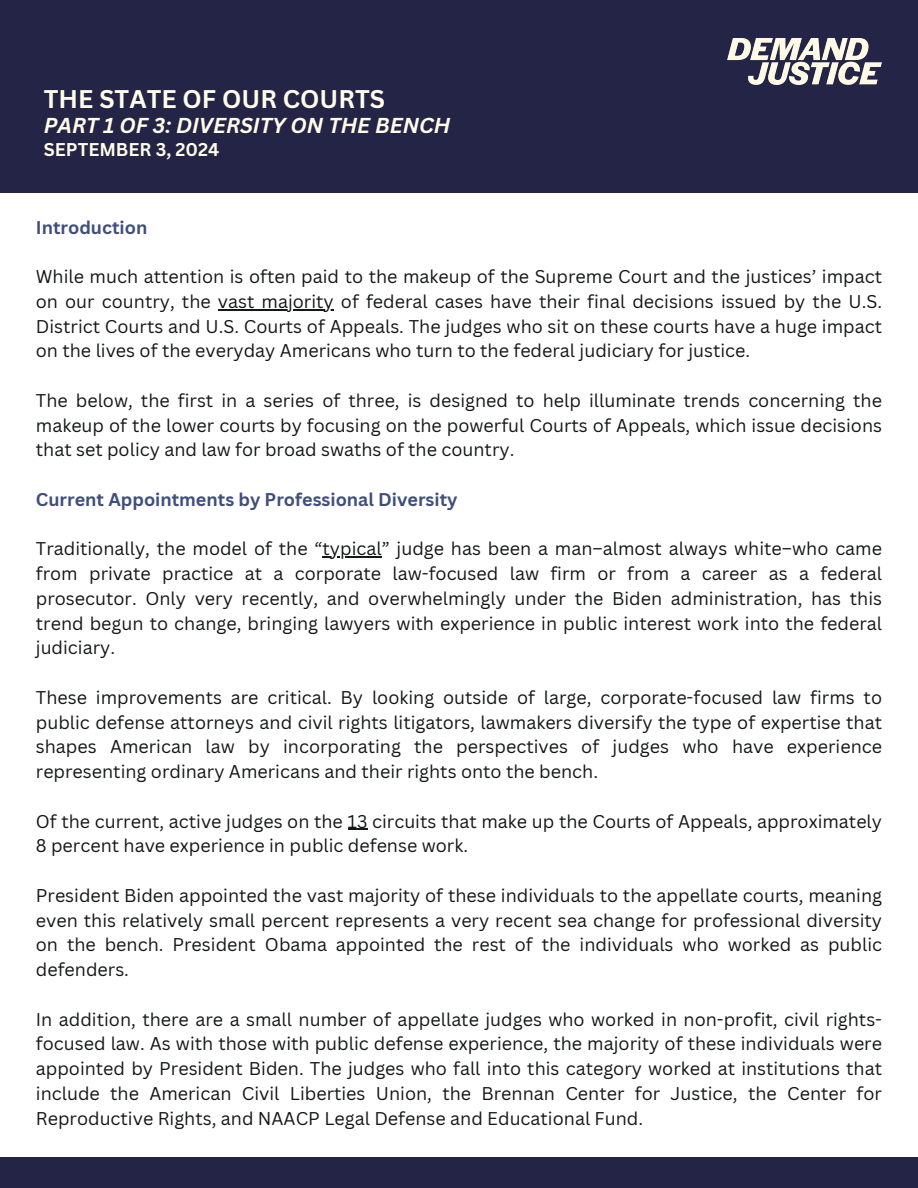
<style>
.page{position:relative;width:918px;height:1188px;background:#fff}
.page>*{position:absolute;margin:0;border:0;box-sizing:border-box;transform-origin:0 0}
.t1{font:700 24.9px "Canva Sans";color:#fffcea}
.t2{font:italic 700 21px "Canva Sans";color:#fffcea}
.t3{font:18px/24.8px "Canva Sans";color:#151618}
.t4{font:700 18px "Canva Sans";color:#404e7f}
.t5{font:700 18px "Canva Sans";color:#fffcea}
</style>
<div class="page">
<div style="left:0;top:0;width:918px;height:192px;background:#232446"></div>
<div style="left:0;top:1158px;width:918px;height:30px;background:#232446"></div>
<hr style="left:218px;top:309px;width:116px;height:1px;background:#151618">
<hr style="left:323px;top:557px;width:59px;height:1px;background:#151618">
<svg style="left:348px;top:829px;width:20px;height:1px"></svg>
<img style="left:727px;top:39px;width:155px;height:46px">
<p class="t1" style="left:44px;top:82px;width:343px">THE STATE OF OUR COURTS</p>
<p class="t2" style="left:44px;top:111px;width:408px">PART 1 OF 3: DIVERSITY ON THE BENCH</p>
<p class="t5" style="left:44px;top:136px;width:177px">SEPTEMBER 3, 2024</p>
<p class="t4" style="left:36px;top:214px;width:113px">Introduction</p>
<h1 class="t3" style="left:36px;top:264px;width:848px">While much attention is often paid to the makeup of the Supreme Court and the justices’ impact on our country, the vast majority of federal cases have their final decisions issued by the U.S.</h1>
<p class="t3" style="left:36px;top:313px;width:848px">District Courts and U.S. Courts of Appeals. The judges who sit on these courts have a huge impact on the lives of the everyday Americans who turn to the federal judiciary for justice.</p>
<p class="t3" style="left:36px;top:388px;width:848px">The below, the first in a series of three, is designed to help illuminate trends concerning the makeup of the lower courts by focusing on the powerful Courts of Appeals, which issue decisions</p>
<h2 class="t3" style="left:36px;top:437px;width:480px">that set policy and law for broad swaths of the country.</h2>
<h2 class="t4" style="left:36px;top:487px;width:423px">Current Appointments by Professional Diversity</h2>
<p class="t3" style="left:36px;top:536px;width:848px">Traditionally, the model of the “typical” judge has been a man–almost always white–who came</p>
<p class="t3" style="left:36px;top:561px;width:848px;text-align:justify">from private practice at a corporate law-focused law firm or from a career as a federal prosecutor. Only very recently, and overwhelmingly under the Biden administration, has this trend begun to change, bringing lawyers with experience in public interest work into the federal judiciary.</p>
<p class="t3" style="left:36px;top:685px;width:848px">These improvements are critical. By looking outside of large, corporate-focused law firms to</p>
<h2 class="t3" style="left:36px;top:709px;width:848px;text-align:justify">public defense attorneys and civil rights litigators, lawmakers diversify the type of expertise that shapes American law by incorporating the perspectives of judges who have experience representing ordinary Americans and their rights onto the bench.</h2>
<p class="t3" style="left:36px;top:808px;width:848px">Of the current, active judges on the 13 circuits that make up the Courts of Appeals, approximately<br>8 percent have experience in public defense work.</p>
<p class="t3" style="left:36px;top:883px;width:848px;text-align:justify">President Biden appointed the vast majority of these individuals to the appellate courts, meaning even this relatively small percent represents a very recent sea change for professional diversity on the bench. President Obama appointed the rest of the individuals who worked as public defenders.</p>
<p class="t3" style="left:36px;top:1006px;width:848px;text-align:justify">In addition, there are a small number of appellate judges who worked in non-profit, civil rights&shy;focused law. As with those with public defense experience, the majority of these individuals were appointed by President Biden. The judges who fall into this category worked at institutions that include the American Civil Liberties Union, the Brennan Center for Justice, the Center for Reproductive Rights, and NAACP Legal Defense and Educational Fund.</p>
</div>
